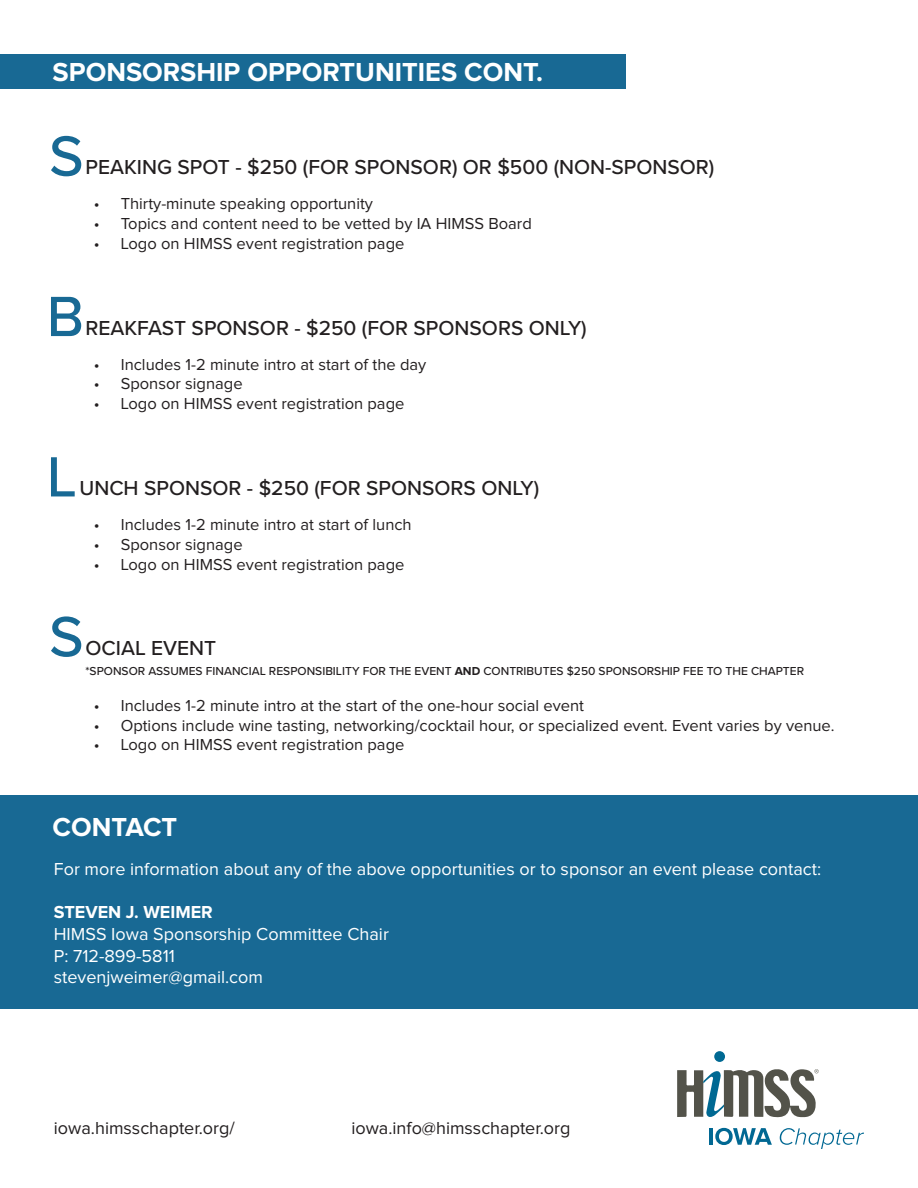
<style>
.page{position:relative;width:918px;height:1188px;background:#fff}
.page>*{position:absolute;margin:0;border:0;box-sizing:border-box;transform-origin:0 0}
.t1{font:500 58.8px "Proxima Nova";color:#186994}
.t2{font:700 27px "Proxima Nova";color:#fff}
.t3{font:500 21px "Proxima Nova";color:#231f20}
.t4{font:18px "Proxima Nova";color:#fff}
.t5{font:18px "Proxima Nova";color:#231f20}
.t6{font:700 18px "Proxima Nova";color:#fff}
.t7{font:16.5px "Proxima Nova";color:#231f20}
.t8{font:500 12px "Proxima Nova";color:#231f20}
.s1{font-weight:700}
</style>
<div class="page">
<div style="left:0;top:54px;width:625px;height:35px;background:#186994"></div>
<div style="left:0;top:795px;width:918px;height:213px;background:#186994"></div>
<div style="left:714px;top:1051px;width:11px;height:11px;background:#006993;border-radius:50%"></div>
<hr style="left:709px;top:1128px;width:4px;height:17px;background:#016893">
<svg style="left:715px;top:1128px;width:57px;height:17px"></svg>
<svg style="left:780px;top:1128px;width:84px;height:21px"></svg>
<svg style="left:677px;top:1069px;width:142px;height:48px"></svg>
<p class="t2" style="left:53px;top:60px;width:492px">SPONSORSHIP OPPORTUNITIES CONT.</p>
<p class="t1" style="left:49px;top:112px;width:36px">S</p>
<p class="t3" style="left:86px;top:152px;width:630px">PEAKING SPOT - $250 (FOR SPONSOR) OR $500 (NON-SPONSOR)</p>
<p class="t7" style="left:94px;top:196px;width:281px">• Thirty-minute speaking opportunity</p>
<p class="t7" style="left:94px;top:216px;width:440px">• Topics and content need to be vetted by IA HIMSS Board</p>
<p class="t7" style="left:94px;top:236px;width:312px">• Logo on HIMSS event registration page</p>
<p class="t1" style="left:47px;top:273px;width:39px">B</p>
<p class="t3" style="left:86px;top:312px;width:503px">REAKFAST SPONSOR - $250 (FOR SPONSORS ONLY)</p>
<p class="t7" style="left:94px;top:357px;width:334px">• Includes 1-2 minute intro at start of the day</p>
<p class="t7" style="left:94px;top:376px;width:150px">• Sponsor signage</p>
<p class="t7" style="left:94px;top:396px;width:312px">• Logo on HIMSS event registration page</p>
<p class="t1" style="left:47px;top:433px;width:32px">L</p>
<p class="t3" style="left:80px;top:473px;width:461px">UNCH SPONSOR - $250 (FOR SPONSORS ONLY)</p>
<p class="t7" style="left:94px;top:517px;width:320px">• Includes 1-2 minute intro at start of lunch</p>
<p class="t7" style="left:94px;top:537px;width:150px">• Sponsor signage</p>
<p class="t7" style="left:94px;top:557px;width:312px">• Logo on HIMSS event registration page</p>
<p class="t1" style="left:49px;top:593px;width:36px">S</p>
<p class="t3" style="left:86px;top:632px;width:132px">OCIAL EVENT</p>
<p class="t8" style="left:86px;top:662px;width:720px">*SPONSOR ASSUMES FINANCIAL RESPONSIBILITY FOR THE EVENT <span class="s1">AND</span> CONTRIBUTES $250 SPONSORSHIP FEE TO THE CHAPTER</p>
<p class="t7" style="left:94px;top:698px;width:492px">• Includes 1-2 minute intro at the start of the one-hour social event</p>
<p class="t7" style="left:94px;top:718px;width:742px">• Options include wine tasting, networking/cocktail hour, or specialized event. Event varies by venue.</p>
<p class="t7" style="left:94px;top:737px;width:312px">• Logo on HIMSS event registration page</p>
<p class="t2" style="left:53px;top:815px;width:126px">CONTACT</p>
<p class="t4" style="left:54px;top:861px;width:769px">For more information about any of the above opportunities or to sponsor an event please contact:</p>
<p class="t6" style="left:54px;top:904px;width:160px">STEVEN J. WEIMER</p>
<p class="t4" style="left:54px;top:926px;width:337px">HIMSS Iowa Sponsorship Committee Chair</p>
<p class="t4" style="left:54px;top:947px;width:123px">P: 712-899-5811</p>
<p class="t4" style="left:54px;top:969px;width:211px">stevenjweimer@gmail.com</p>
<p class="t5" style="left:54px;top:1120px;width:182px">iowa.himsschapter.org/</p>
<p class="t5" style="left:351px;top:1120px;width:221px">iowa.info@himsschapter.org</p>
</div>
